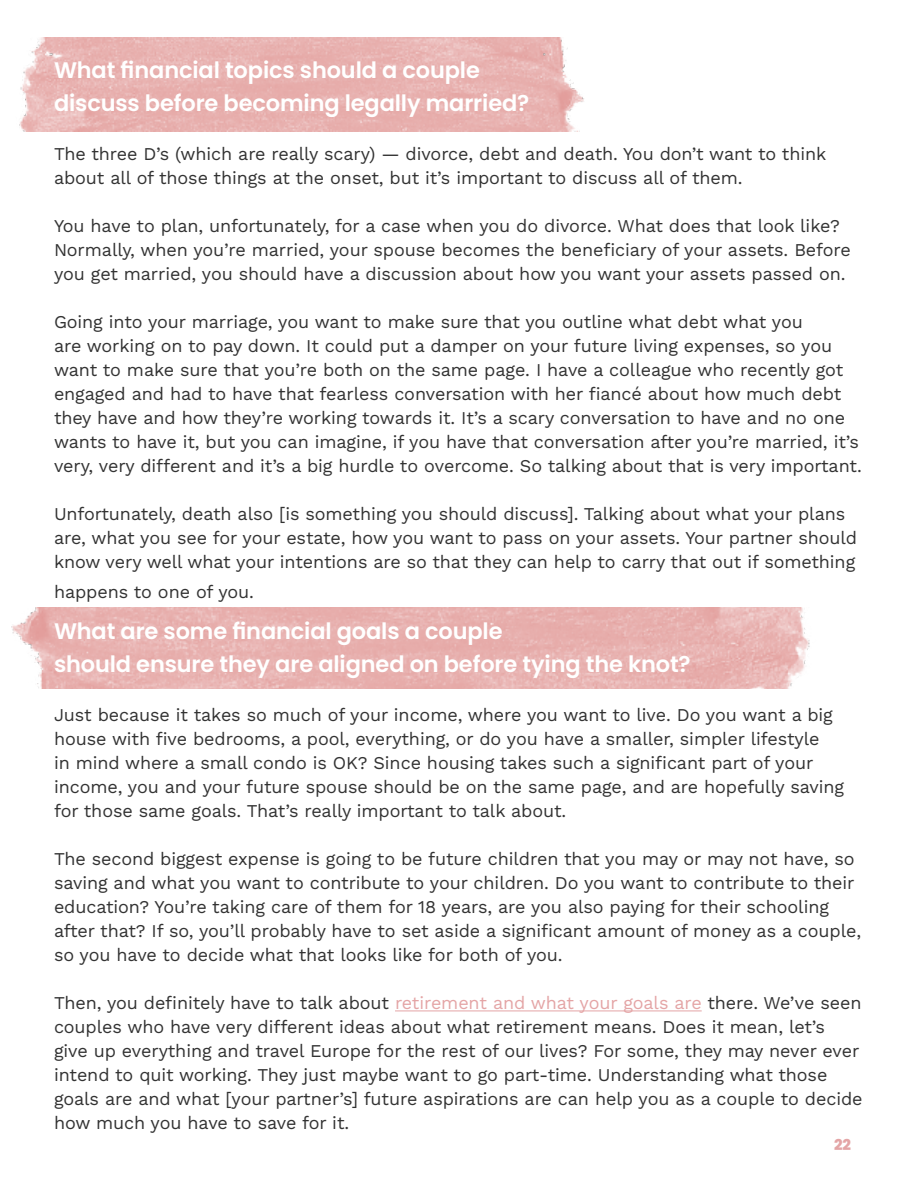
<style>
.page{position:relative;width:918px;height:1188px;background:#fff}
.page>*{position:absolute;margin:0;border:0;box-sizing:border-box;transform-origin:0 0}
.t1{font:600 22.5px/33.8px "Poppins";letter-spacing:-.005em;color:#fff}
.t2{font:18px/24px "Work Sans";letter-spacing:-.005em;color:#333}
.t3{font:800 15px "Poppins";color:#e4a5a6}
.s1{color:#e4a5a6}
</style>
<div class="page">
<img style="left:11px;top:608px;width:799px;height:80px">
<img style="left:19px;top:38px;width:565px;height:94px">
<hr style="left:395px;top:1010px;width:307px;height:1px;background:#e4a5a6">
<p class="t1" style="left:54px;top:53px;width:477px">What financial topics should a couple discuss before becoming legally married?</p>
<p class="t2" style="left:54px;top:141px;width:774px">The three D’s (which are really scary) — divorce, debt and death. You don’t want to think about all of those things at the onset, but it’s important to discuss all of them.</p>
<p class="t2" style="left:54px;top:213px;width:798px">You have to plan, unfortunately, for a case when you do divorce. What does that look like?<br>Normally, when you’re married, your spouse becomes the beneficiary of your assets. Before you get married, you should have a discussion about how you want your assets passed on.</p>
<p class="t2" style="left:54px;top:309px;width:809px">Going into your marriage, you want to make sure that you outline what debt what you<br>are working on to pay down. It could put a damper on your future living expenses, so you want to make sure that you’re both on the same page. I have a colleague who recently got engaged and had to have that fearless conversation with her fiancé about how much debt they have and how they’re working towards it. It’s a scary conversation to have and no one wants to have it, but you can imagine, if you have that conversation after you’re married, it’s very, very different and it’s a big hurdle to overcome. So talking about that is very important.</p>
<p class="t2" style="left:54px;top:501px;width:805px">Unfortunately, death also [is something you should discuss]. Talking about what your plans are, what you see for your estate, how you want to pass on your assets. Your partner should know very well what your intentions are so that they can help to carry that out if something</p>
<p class="t2" style="left:54px;top:579px;width:202px">happens to one of you.</p>
<p class="t1" style="left:54px;top:614px;width:638px">What are some financial goals a couple<br>should ensure they are aligned on before tying the knot?</p>
<p class="t2" style="left:54px;top:702px;width:792px">Just because it takes so much of your income, where you want to live. Do you want a big house with five bedrooms, a pool, everything, or do you have a smaller, simpler lifestyle<br>in mind where a small condo is OK? Since housing takes such a significant part of your income, you and your future spouse should be on the same page, and are hopefully saving for those same goals. That’s really important to talk about.</p>
<p class="t2" style="left:54px;top:846px;width:809px">The second biggest expense is going to be future children that you may or may not have, so saving and what you want to contribute to your children. Do you want to contribute to their education? You’re taking care of them for 18 years, are you also paying for their schooling after that? If so, you’ll probably have to set aside a significant amount of money as a couple, so you have to decide what that looks like for both of you.</p>
<p class="t2" style="left:54px;top:990px;width:810px">Then, you definitely have to talk about <span class="s1">retirement and what your goals are</span> there. We’ve seen couples who have very different ideas about what retirement means. Does it mean, let’s give up everything and travel Europe for the rest of our lives? For some, they may never ever intend to quit working. They just maybe want to go part-time. Understanding what those goals are and what [your partner’s] future aspirations are can help you as a couple to decide how much you have to save for it.</p>
<p class="t3" style="left:834px;top:1136px;width:19px">22</p>
</div>
